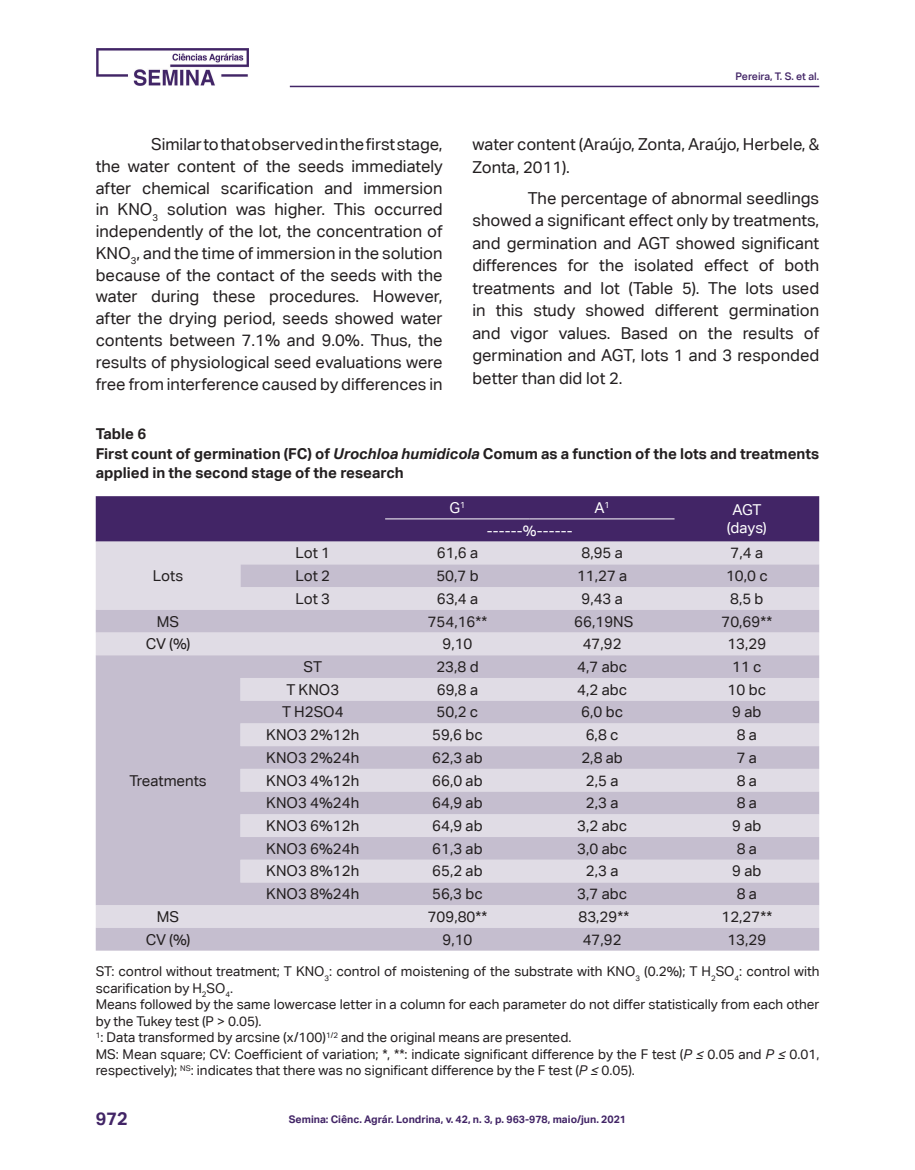
<style>
.page{position:relative;width:915px;height:1170px;background:#fff}
.page>*{position:absolute;margin:0;border:0;box-sizing:border-box;transform-origin:0 0}
.t1{font:700 18px "Aktiv Grotesk Corp";color:#422566}
.corpo_do_texto{font:16.5px/21.8px "Aktiv Grotesk Corp";color:#231f20;text-align:justify}
.texto_tabela{font:15px "Aktiv Grotesk Corp";color:#231f20}
.título_Tabela{font:700 15px/19.5px "Aktiv Grotesk Corp";color:#231f20}
.texto_tabela-2{font:15px "Aktiv Grotesk Corp";color:#fff}
.legenda_de_tabela{font:13.5px/16.5px "Aktiv Grotesk Corp";color:#231f20}
.t2{font:700 10.5px "Aktiv Grotesk Corp";color:#422566}
.t3{font:500 10.5px "Aktiv Grotesk Corp";color:#422566}
.s1{font-style:italic}
</style>
<div class="page">
<hr style="left:290px;top:86px;width:529px;height:1px;background:#422566">
<img style="left:96px;top:48px;width:152px;height:37px">
<div style="left:96px;top:496px;width:723px;height:45px;background:#422566"></div>
<div style="left:96px;top:541px;width:723px;height:23px;background:#e0dce5"></div>
<svg style="left:96px;top:564px;width:723px;height:386px;background:#d0cad8"></svg>
<hr style="left:385px;top:518px;width:144px;height:1px;background:#fff">
<hr style="left:529px;top:518px;width:145px;height:1px;background:#fff">
<p class="t3" style="left:735px;top:69px;width:85px">Pereira, T. S. et al.</p>
<p class="corpo_do_texto" style="left:96px;top:133px;width:348px;text-indent:55px">Similar to that observed in the first stage, the water content of the seeds immediately after chemical scarification and immersion in KNO<sub>3</sub> solution was higher. This occurred independently of the lot, the concentration of KNO<sub>3</sub>, and the time of immersion in the solution because of the contact of the seeds with the water during these procedures. However, after the drying period, seeds showed water contents between 7.1% and 9.0%. Thus, the results of physiological seed evaluations were free from interference caused by differences in</p>
<p class="corpo_do_texto" style="left:472px;top:133px;width:348px;line-height:22.5px">water content (Araújo, Zonta, Araújo, Herbele, &amp;<br>Zonta, 2011).</p>
<p class="corpo_do_texto" style="left:472px;top:186px;width:348px;line-height:22.5px;text-indent:55px">The percentage of abnormal seedlings showed a significant effect only by treatments, and germination and AGT showed significant differences for the isolated effect of both treatments and lot (Table 5). The lots used in this study showed different germination and vigor values. Based on the results of germination and AGT, lots 1 and 3 responded better than did lot 2.</p>
<p class="título_Tabela" style="left:96px;top:424px;width:52px">Table 6</p>
<p class="título_Tabela" style="left:96px;top:443px;width:724px">First count of germination (FC) of <span class="s1">Urochloa humidicola</span> Comum as a function of the lots and treatments applied in the second stage of the research</p>
<p class="texto_tabela-2" style="left:449px;top:498px;width:17px">G<sup>1</sup></p>
<p class="texto_tabela-2" style="left:594px;top:498px;width:17px">A<sup>1</sup></p>
<p class="texto_tabela-2" style="left:732px;top:501px;width:31px">AGT</p>
<p class="texto_tabela-2" style="left:486px;top:521px;width:87px">------%------</p>
<p class="texto_tabela-2" style="left:726px;top:519px;width:42px">(days)</p>
<p class="texto_tabela" style="left:153px;top:567px;width:32px">Lots</p>
<p class="texto_tabela" style="left:295px;top:544px;width:36px">Lot 1</p>
<p class="texto_tabela" style="left:436px;top:544px;width:43px">61,6 a</p>
<p class="texto_tabela" style="left:581px;top:544px;width:43px">8,95 a</p>
<p class="texto_tabela" style="left:730px;top:544px;width:34px">7,4 a</p>
<p class="texto_tabela" style="left:295px;top:567px;width:36px">Lot 2</p>
<p class="texto_tabela" style="left:436px;top:567px;width:44px">50,7 b</p>
<p class="texto_tabela" style="left:577px;top:567px;width:52px">11,27 a</p>
<p class="texto_tabela" style="left:725px;top:567px;width:43px">10,0 c</p>
<p class="texto_tabela" style="left:295px;top:589px;width:36px">Lot 3</p>
<p class="texto_tabela" style="left:436px;top:589px;width:43px">63,4 a</p>
<p class="texto_tabela" style="left:581px;top:589px;width:43px">9,43 a</p>
<p class="texto_tabela" style="left:730px;top:589px;width:35px">8,5 b</p>
<p class="texto_tabela" style="left:157px;top:612px;width:24px">MS</p>
<p class="texto_tabela" style="left:427px;top:612px;width:61px">754,16**</p>
<p class="texto_tabela" style="left:574px;top:612px;width:61px">66,19NS</p>
<p class="texto_tabela" style="left:721px;top:612px;width:52px">70,69**</p>
<p class="texto_tabela" style="left:146px;top:635px;width:46px">CV (%)</p>
<p class="texto_tabela" style="left:442px;top:635px;width:31px">9,10</p>
<p class="texto_tabela" style="left:582px;top:635px;width:40px">47,92</p>
<p class="texto_tabela" style="left:727px;top:635px;width:40px">13,29</p>
<p class="texto_tabela" style="left:129px;top:771px;width:79px">Treatments</p>
<p class="texto_tabela" style="left:303px;top:657px;width:20px">ST</p>
<p class="texto_tabela" style="left:436px;top:657px;width:44px">23,8 d</p>
<p class="texto_tabela" style="left:577px;top:657px;width:51px">4,7 abc</p>
<p class="texto_tabela" style="left:731px;top:657px;width:31px">11 c</p>
<p class="texto_tabela" style="left:286px;top:680px;width:54px">T KNO3</p>
<p class="texto_tabela" style="left:436px;top:680px;width:43px">69,8 a</p>
<p class="texto_tabela" style="left:577px;top:680px;width:51px">4,2 abc</p>
<p class="texto_tabela" style="left:727px;top:680px;width:40px">10 bc</p>
<p class="texto_tabela" style="left:282px;top:703px;width:63px">T H2SO4</p>
<p class="texto_tabela" style="left:436px;top:703px;width:43px">50,2 c</p>
<p class="texto_tabela" style="left:581px;top:703px;width:43px">6,0 bc</p>
<p class="texto_tabela" style="left:732px;top:703px;width:31px">9 ab</p>
<p class="texto_tabela" style="left:266px;top:726px;width:94px">KNO3 2%12h</p>
<p class="texto_tabela" style="left:432px;top:726px;width:52px">59,6 bc</p>
<p class="texto_tabela" style="left:585px;top:726px;width:34px">6,8 c</p>
<p class="texto_tabela" style="left:736px;top:726px;width:22px">8 a</p>
<p class="texto_tabela" style="left:266px;top:748px;width:94px">KNO3 2%24h</p>
<p class="texto_tabela" style="left:432px;top:748px;width:52px">62,3 ab</p>
<p class="texto_tabela" style="left:581px;top:748px;width:43px">2,8 ab</p>
<p class="texto_tabela" style="left:736px;top:748px;width:22px">7 a</p>
<p class="texto_tabela" style="left:266px;top:771px;width:94px">KNO3 4%12h</p>
<p class="texto_tabela" style="left:432px;top:771px;width:52px">66,0 ab</p>
<p class="texto_tabela" style="left:585px;top:771px;width:34px">2,5 a</p>
<p class="texto_tabela" style="left:736px;top:771px;width:22px">8 a</p>
<p class="texto_tabela" style="left:266px;top:794px;width:94px">KNO3 4%24h</p>
<p class="texto_tabela" style="left:432px;top:794px;width:52px">64,9 ab</p>
<p class="texto_tabela" style="left:585px;top:794px;width:34px">2,3 a</p>
<p class="texto_tabela" style="left:736px;top:794px;width:22px">8 a</p>
<p class="texto_tabela" style="left:266px;top:816px;width:94px">KNO3 6%12h</p>
<p class="texto_tabela" style="left:432px;top:816px;width:52px">64,9 ab</p>
<p class="texto_tabela" style="left:577px;top:816px;width:51px">3,2 abc</p>
<p class="texto_tabela" style="left:732px;top:816px;width:31px">9 ab</p>
<p class="texto_tabela" style="left:266px;top:839px;width:94px">KNO3 6%24h</p>
<p class="texto_tabela" style="left:432px;top:839px;width:52px">61,3 ab</p>
<p class="texto_tabela" style="left:577px;top:839px;width:51px">3,0 abc</p>
<p class="texto_tabela" style="left:736px;top:839px;width:22px">8 a</p>
<p class="texto_tabela" style="left:266px;top:862px;width:94px">KNO3 8%12h</p>
<p class="texto_tabela" style="left:432px;top:862px;width:52px">65,2 ab</p>
<p class="texto_tabela" style="left:585px;top:862px;width:34px">2,3 a</p>
<p class="texto_tabela" style="left:732px;top:862px;width:31px">9 ab</p>
<p class="texto_tabela" style="left:266px;top:885px;width:94px">KNO3 8%24h</p>
<p class="texto_tabela" style="left:432px;top:885px;width:52px">56,3 bc</p>
<p class="texto_tabela" style="left:577px;top:885px;width:51px">3,7 abc</p>
<p class="texto_tabela" style="left:736px;top:885px;width:22px">8 a</p>
<p class="texto_tabela" style="left:157px;top:907px;width:24px">MS</p>
<p class="texto_tabela" style="left:427px;top:907px;width:61px">709,80**</p>
<p class="texto_tabela" style="left:578px;top:907px;width:52px">83,29**</p>
<p class="texto_tabela" style="left:721px;top:907px;width:52px">12,27**</p>
<p class="texto_tabela" style="left:146px;top:930px;width:46px">CV (%)</p>
<p class="texto_tabela" style="left:442px;top:930px;width:31px">9,10</p>
<p class="texto_tabela" style="left:582px;top:930px;width:40px">47,92</p>
<p class="texto_tabela" style="left:727px;top:930px;width:40px">13,29</p>
<p class="legenda_de_tabela" style="left:96px;top:963px;width:725px">ST: control without treatment; T KNO<sub>3</sub>: control of moistening of the substrate with KNO<sub>3</sub> (0.2%); T H<sub>2</sub>SO<sub>4</sub>: control with scarification by H<sub>2</sub>SO<sub>4</sub>.</p>
<p class="legenda_de_tabela" style="left:96px;top:996px;width:725px">Means followed by the same lowercase letter in a column for each parameter do not differ statistically from each other by the Tukey test (P &gt; 0.05).</p>
<p class="legenda_de_tabela" style="left:96px;top:1029px;width:477px"><sup>1</sup>: Data transformed by arcsine (x/100)<sup>1/2</sup> and the original means are presented.</p>
<p class="legenda_de_tabela" style="left:96px;top:1045px;width:725px">MS: Mean square; CV: Coefficient of variation; *, **: indicate significant difference by the F test (<span class="s1">P ≤</span> 0.05 and <span class="s1">P ≤</span> 0.01, respectively); <sup>NS</sup>: indicates that there was no significant difference by the F test (<span class="s1">P ≤</span> 0.05).</p>
<p class="t1" style="left:96px;top:1107px;width:33px">972</p>
<p class="t2" style="left:289px;top:1112px;width:339px">Semina: Ciênc. Agrár. Londrina, v. 42, n. 3, p. 963-978, maio/jun. 2021</p>
</div>
